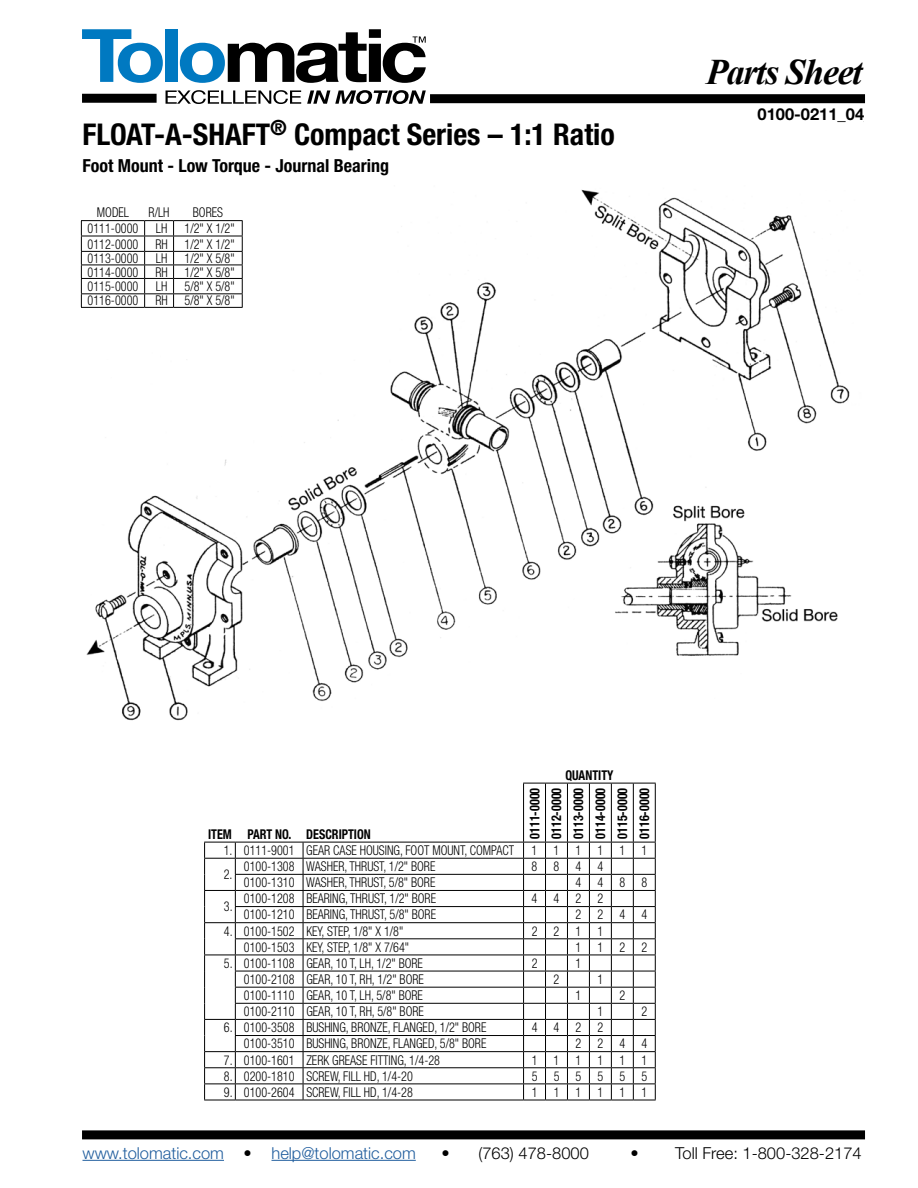
<style>
.page{position:relative;width:918px;height:1188px;background:#fff}
.page>*{position:absolute;margin:0;border:0;box-sizing:border-box;transform-origin:0 0}
.t1{font:italic 700 36px "Times New Roman";letter-spacing:-.035em;color:#000}
.t2{font:700 condensed 30px "Helvetica Neue LT Std";color:#000}
.t3{font:700 condensed 18px "Helvetica Neue LT Std";color:#000}
.t4{font:300 16.5px "Helvetica Neue LT Std";color:#000}
.t5{font:300 16.5px "Helvetica Neue LT Std";color:#215e9e}
.t6{font:700 16.5px "Helvetica Neue LT Std";color:#000}
.t7{font:300 condensed 13.5px "Helvetica Neue LT Std";color:#000;scale:.9 1}
.t8{font:700 condensed 13.5px/21.9px "Helvetica Neue LT Std";color:#000;text-align:justify;scale:.9 1}
.s1{color:#000}
</style>
<div class="page">
<div style="left:430px;top:94px;width:435px;height:9px;background:#000"></div>
<svg style="left:166px;top:90px;width:135px;height:14px"></svg>
<svg style="left:307px;top:90px;width:119px;height:14px"></svg>
<svg style="left:82px;top:29px;width:81px;height:54px"></svg>
<div style="left:166px;top:29px;width:12px;height:53px;background:#0079c1"></div>
<svg style="left:180px;top:29px;width:246px;height:54px"></svg>
<div style="left:82px;top:94px;width:75px;height:9px;background:#000"></div>
<div style="left:82px;top:1130px;width:783px;height:9px;background:#000"></div>
<hr style="left:82px;top:1160px;width:142px;height:1px;background:#215e9e">
<hr style="left:272px;top:1160px;width:144px;height:1px;background:#215e9e">
<img style="left:82px;top:189px;width:768px;height:531px">
<hr style="left:204px;top:858px;width:31px;height:1px;background:#000">
<hr style="left:235px;top:858px;width:68px;height:1px;background:#000">
<hr style="left:303px;top:858px;width:221px;height:1px;background:#000">
<hr style="left:235px;top:874px;width:68px;height:1px;background:#000">
<hr style="left:303px;top:874px;width:221px;height:1px;background:#000">
<hr style="left:204px;top:890px;width:31px;height:1px;background:#000">
<hr style="left:235px;top:890px;width:68px;height:1px;background:#000">
<hr style="left:303px;top:890px;width:221px;height:1px;background:#000">
<hr style="left:235px;top:906px;width:68px;height:1px;background:#000">
<hr style="left:303px;top:906px;width:221px;height:1px;background:#000">
<hr style="left:204px;top:922px;width:31px;height:1px;background:#000">
<hr style="left:235px;top:922px;width:68px;height:1px;background:#000">
<hr style="left:303px;top:922px;width:221px;height:1px;background:#000">
<hr style="left:235px;top:938px;width:68px;height:1px;background:#000">
<hr style="left:303px;top:938px;width:221px;height:1px;background:#000">
<hr style="left:204px;top:955px;width:31px;height:1px;background:#000">
<hr style="left:235px;top:955px;width:68px;height:1px;background:#000">
<hr style="left:303px;top:955px;width:221px;height:1px;background:#000">
<hr style="left:235px;top:971px;width:68px;height:1px;background:#000">
<hr style="left:303px;top:971px;width:221px;height:1px;background:#000">
<hr style="left:235px;top:987px;width:68px;height:1px;background:#000">
<hr style="left:303px;top:987px;width:221px;height:1px;background:#000">
<hr style="left:235px;top:1003px;width:68px;height:1px;background:#000">
<hr style="left:303px;top:1003px;width:221px;height:1px;background:#000">
<hr style="left:204px;top:1019px;width:31px;height:1px;background:#000">
<hr style="left:235px;top:1019px;width:68px;height:1px;background:#000">
<hr style="left:303px;top:1019px;width:221px;height:1px;background:#000">
<hr style="left:235px;top:1035px;width:68px;height:1px;background:#000">
<hr style="left:303px;top:1035px;width:221px;height:1px;background:#000">
<hr style="left:204px;top:1051px;width:31px;height:1px;background:#000">
<hr style="left:235px;top:1051px;width:68px;height:1px;background:#000">
<hr style="left:303px;top:1051px;width:221px;height:1px;background:#000">
<hr style="left:204px;top:1067px;width:31px;height:1px;background:#000">
<hr style="left:235px;top:1067px;width:68px;height:1px;background:#000">
<hr style="left:303px;top:1067px;width:221px;height:1px;background:#000">
<hr style="left:204px;top:1084px;width:31px;height:1px;background:#000">
<svg style="left:204px;top:843px;width:1px;height:257px"></svg>
<hr style="left:235px;top:1084px;width:68px;height:1px;background:#000">
<svg style="left:235px;top:843px;width:1px;height:257px"></svg>
<hr style="left:303px;top:1084px;width:221px;height:1px;background:#000">
<svg style="left:303px;top:843px;width:1px;height:257px"></svg>
<hr style="left:204px;top:1100px;width:31px;height:1px;background:#000">
<hr style="left:235px;top:1100px;width:68px;height:1px;background:#000">
<hr style="left:303px;top:1100px;width:221px;height:1px;background:#000">
<hr style="left:523px;top:783px;width:1px;height:59px;background:#000">
<hr style="left:545px;top:783px;width:1px;height:59px;background:#000">
<hr style="left:567px;top:783px;width:1px;height:59px;background:#000">
<hr style="left:589px;top:783px;width:1px;height:59px;background:#000">
<hr style="left:611px;top:783px;width:1px;height:59px;background:#000">
<svg style="left:523px;top:783px;width:132px;height:1px"></svg>
<hr style="left:633px;top:783px;width:1px;height:59px;background:#000">
<hr style="left:655px;top:783px;width:1px;height:59px;background:#000">
<svg style="left:523px;top:842px;width:133px;height:259px"></svg>
<hr style="left:204px;top:842px;width:31px;height:1px;background:#000">
<hr style="left:235px;top:842px;width:68px;height:1px;background:#000">
<hr style="left:303px;top:842px;width:221px;height:1px;background:#000">
<hr style="left:81px;top:236px;width:64px;height:1px;background:#000">
<hr style="left:174px;top:236px;width:69px;height:1px;background:#000">
<hr style="left:81px;top:251px;width:64px;height:1px;background:#000">
<hr style="left:174px;top:251px;width:69px;height:1px;background:#000">
<hr style="left:81px;top:265px;width:64px;height:1px;background:#000">
<hr style="left:174px;top:265px;width:69px;height:1px;background:#000">
<hr style="left:81px;top:278px;width:64px;height:1px;background:#000">
<hr style="left:174px;top:278px;width:69px;height:1px;background:#000">
<hr style="left:81px;top:293px;width:64px;height:1px;background:#000">
<svg style="left:81px;top:221px;width:1px;height:86px"></svg>
<hr style="left:174px;top:293px;width:69px;height:1px;background:#000">
<svg style="left:242px;top:221px;width:1px;height:86px"></svg>
<hr style="left:81px;top:307px;width:64px;height:1px;background:#000">
<hr style="left:174px;top:307px;width:69px;height:1px;background:#000">
<hr style="left:81px;top:220px;width:64px;height:1px;background:#000">
<svg style="left:144px;top:220px;width:30px;height:88px"></svg>
<hr style="left:174px;top:220px;width:69px;height:1px;background:#000">
<h2 class="t2" style="left:82px;top:116px;width:534px">FLOAT-A-SHAFT<sup>®</sup> Compact Series – 1:1 Ratio</h2>
<h3 class="t3" style="left:82px;top:155px;width:308px">Foot Mount - Low Torque - Journal Bearing</h3>
<p class="t7" style="left:97px;top:205px;width:37px">MODEL</p>
<p class="t7" style="left:149px;top:205px;width:25px">R/LH</p>
<p class="t7" style="left:193px;top:205px;width:35px">BORES</p>
<p class="t7" style="left:88px;top:221px;width:58px">0111-0000</p>
<p class="t7" style="left:156px;top:221px;width:14px">LH</p>
<p class="t7" style="left:185px;top:221px;width:57px">1/2" X 1/2"</p>
<p class="t7" style="left:88px;top:236px;width:58px">0112-0000</p>
<p class="t7" style="left:155px;top:236px;width:90px">RH 1/2" X 1/2"</p>
<p class="t7" style="left:88px;top:250px;width:58px">0113-0000</p>
<p class="t7" style="left:156px;top:250px;width:14px">LH</p>
<p class="t7" style="left:185px;top:250px;width:57px">1/2" X 5/8"</p>
<p class="t7" style="left:88px;top:264px;width:58px">0114-0000</p>
<p class="t7" style="left:155px;top:264px;width:90px">RH 1/2" X 5/8"</p>
<p class="t7" style="left:88px;top:278px;width:58px">0115-0000</p>
<p class="t7" style="left:156px;top:278px;width:14px">LH</p>
<p class="t7" style="left:185px;top:278px;width:57px">5/8" X 5/8"</p>
<p class="t7" style="left:88px;top:293px;width:58px">0116-0000</p>
<p class="t7" style="left:155px;top:293px;width:90px">RH 5/8" X 5/8"</p>
<h1 class="t1" style="left:706px;top:47px;width:158px">Parts Sheet</h1>
<p class="t6" style="left:758px;top:104px;width:166px">0100-0211_04_FASps</p>
<p class="t8" style="left:208px;top:823px;width:182px">ITEM PART NO. DESCRIPTION</p>
<p class="t8" style="left:565px;top:764px;width:55px">QUANTITY</p>
<p class="t8" style="left:523px;top:839px;width:58px;rotate:-90deg">0111-0000<br>0112-0000<br>0113-0000<br>0114-0000<br>0115-0000<br>0116-0000</p>
<p class="t7" style="left:224px;top:842px;width:324px">1. 0111-9001 GEAR CASE HOUSING, FOOT MOUNT, COMPACT</p>
<p class="t7" style="left:532px;top:842px;width:130px">111111</p>
<p class="t7" style="left:224px;top:867px;width:11px">2.</p>
<p class="t7" style="left:244px;top:859px;width:214px">0100-1308 WASHER, THRUST, 1/2" BORE</p>
<p class="t7" style="left:532px;top:859px;width:81px">8844</p>
<p class="t7" style="left:244px;top:875px;width:214px">0100-1310 WASHER, THRUST, 5/8" BORE</p>
<p class="t7" style="left:576px;top:875px;width:81px">4488</p>
<p class="t7" style="left:244px;top:891px;width:215px">0100-1208 BEARING, THRUST, 1/2" BORE</p>
<p class="t7" style="left:532px;top:891px;width:81px">4422</p>
<p class="t7" style="left:244px;top:907px;width:215px">0100-1210 BEARING, THRUST, 5/8" BORE</p>
<p class="t7" style="left:576px;top:907px;width:81px">2244</p>
<p class="t7" style="left:224px;top:923px;width:201px">4. 0100-1502 KEY, STEP, 1/8" X 1/8"</p>
<p class="t7" style="left:532px;top:923px;width:81px">2211</p>
<p class="t7" style="left:244px;top:939px;width:185px">0100-1503 KEY, STEP, 1/8" X 7/64"</p>
<p class="t7" style="left:576px;top:939px;width:81px">1122</p>
<p class="t7" style="left:224px;top:955px;width:223px">5. 0100-1108 GEAR, 10 T, LH, 1/2" BORE</p>
<p class="t7" style="left:532px;top:955px;width:8px">2</p>
<p class="t7" style="left:576px;top:955px;width:8px">1</p>
<p class="t7" style="left:244px;top:971px;width:201px">0100-2108 GEAR, 10 T, RH, 1/2" BORE</p>
<p class="t7" style="left:554px;top:971px;width:8px">2</p>
<p class="t7" style="left:598px;top:971px;width:8px">1</p>
<p class="t7" style="left:244px;top:988px;width:200px">0100-1110 GEAR, 10 T, LH, 5/8" BORE</p>
<p class="t7" style="left:576px;top:988px;width:8px">1</p>
<p class="t7" style="left:620px;top:988px;width:8px">2</p>
<p class="t7" style="left:244px;top:1004px;width:201px">0100-2110 GEAR, 10 T, RH, 5/8" BORE</p>
<p class="t7" style="left:598px;top:1004px;width:8px">1</p>
<p class="t7" style="left:641px;top:1004px;width:8px">2</p>
<p class="t7" style="left:224px;top:1020px;width:293px">6. 0100-3508 BUSHING, BRONZE, FLANGED, 1/2" BORE</p>
<p class="t7" style="left:532px;top:1020px;width:81px">4422</p>
<p class="t7" style="left:244px;top:1036px;width:271px">0100-3510 BUSHING, BRONZE, FLANGED, 5/8" BORE</p>
<p class="t7" style="left:576px;top:1036px;width:81px">2244</p>
<p class="t7" style="left:224px;top:1052px;width:242px">7. 0100-1601 ZERK GREASE FITTING, 1/4-28</p>
<p class="t7" style="left:532px;top:1052px;width:130px">111111</p>
<p class="t7" style="left:224px;top:1068px;width:212px">8. 0200-1810 SCREW, FILL HD, 1/4-20</p>
<p class="t7" style="left:532px;top:1068px;width:130px">555555</p>
<p class="t7" style="left:224px;top:1084px;width:212px">9. 0100-2604 SCREW, FILL HD, 1/4-28</p>
<p class="t7" style="left:532px;top:1084px;width:130px">111111</p>
<p class="t7" style="left:224px;top:899px;width:11px">3.</p>
<p class="t5" style="left:82px;top:1143px;width:335px">www.tolomatic.com <span class="s1">•</span> help@tolomatic.com</p>
<p class="t4" style="left:441px;top:1143px;width:149px">• (763) 478-8000</p>
<p class="t4" style="left:630px;top:1143px;width:233px">• Toll Free: 1-800-328-2174</p>
</div>
